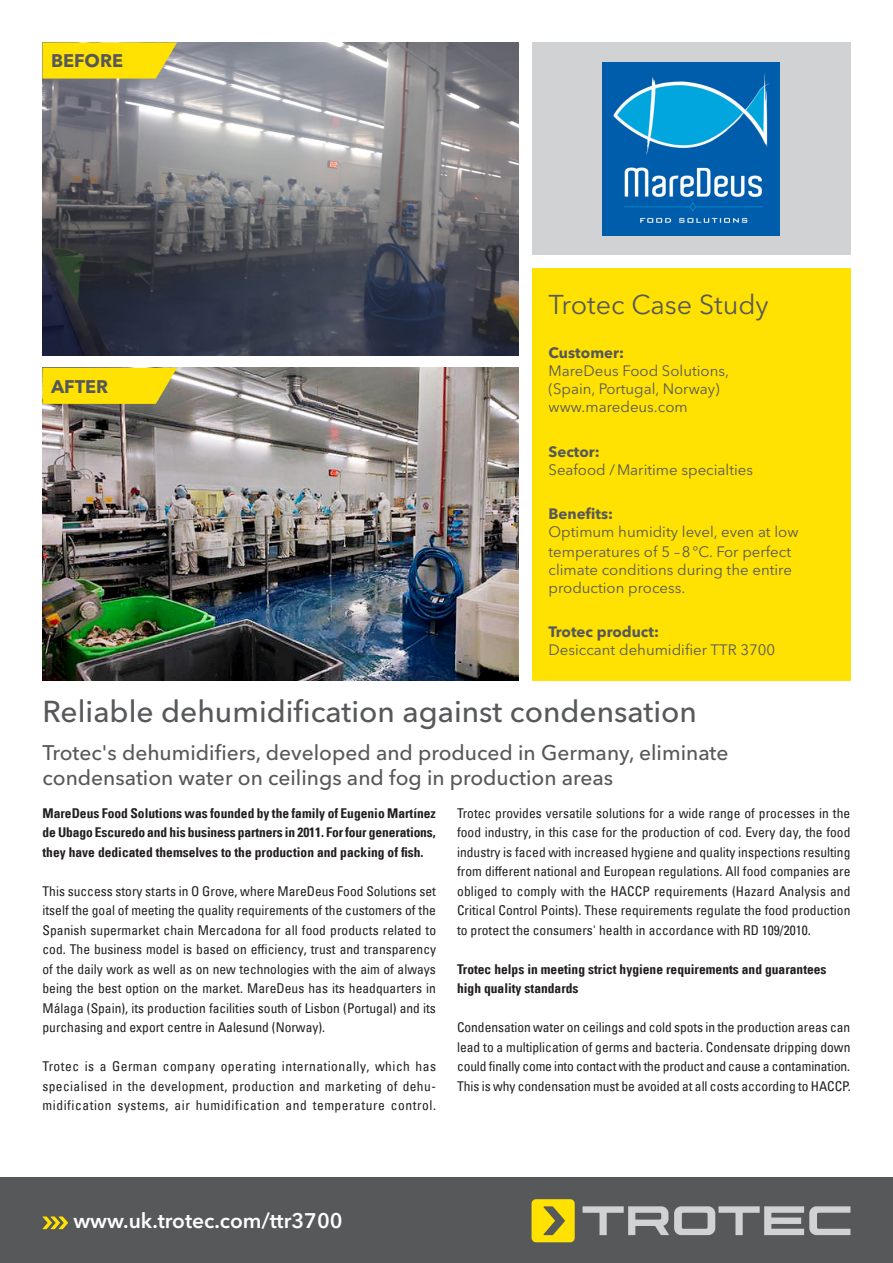
<style>
.page{position:relative;width:893px;height:1263px;background:#fff}
.page>*{position:absolute;margin:0;border:0;box-sizing:border-box;transform-origin:0 0}
.t1{font:500 30px "Avenir Next W1 G";color:#57585a}
.t2{font:27px "Avenir Next W1 G";color:#57585a}
.t3{font:500 21px/25.2px "Avenir Next W1 G";color:#57585a}
.t4{font:600 21px "Avenir Next W1 G";color:#fff}
.t5{font:700 18.15px "Avenir Next W1 G";color:#57585a}
.t6{font:15px/18px "Avenir Next W1 G";color:#57585a}
.t7{font:condensed 13.5px/19.5px "Univers Com 57";color:#231f20;text-align:justify}
.t8{font:13.5px/19.5px "Univers Com 67 Bold Cond";color:#231f20;text-align:justify}
.s1{font-weight:700}
</style>
<div class="page">
<div style="left:0;top:1178px;width:893px;height:85px;background:#57585a"></div>
<svg style="left:531px;top:1199px;width:44px;height:43px;background:#e0c811"></svg>
<svg style="left:582px;top:1206px;width:268px;height:29px"></svg>
<div style="left:531px;top:268px;width:319px;height:412px;background:#ffe201"></div>
<div style="left:531px;top:43px;width:319px;height:212px;background:#d1d2d4"></div>
<img style="left:602px;top:62px;width:177px;height:173px">
<svg style="left:42px;top:1216px;width:26px;height:13px"></svg>
<img style="left:43px;top:368px;width:476px;height:312px">
<img style="left:43px;top:43px;width:476px;height:312px">
<svg style="left:43px;top:43px;width:134px;height:36px;background:#f6dc10"></svg>
<svg style="left:43px;top:368px;width:134px;height:36px;background:#f5da0b"></svg>
<p class="t5" style="left:51px;top:50px;width:74px">BEFORE</p>
<p class="t5" style="left:51px;top:375px;width:59px">AFTER</p>
<p class="t2" style="left:549px;top:288px;width:222px">Trotec Case Study</p>
<p class="t6" style="left:549px;top:344px;width:182px"><span class="s1">Customer:<br></span>MareDeus Food Solutions, (Spain, Portugal, Norway) www.maredeus.com</p>
<p class="t6" style="left:549px;top:443px;width:206px"><span class="s1">Sector:<br></span>Seafood /Maritime specialties</p>
<p class="t6" style="left:549px;top:505px;width:252px"><span class="s1">Benefits:<br></span>Optimum humidity level, even at low</p>
<p class="t6" style="left:549px;top:543px;width:245px;text-align:justify">temperatures of 5 –8°C. For perfect climate conditions during the entire production process.</p>
<p class="t6" style="left:549px;top:623px;width:228px"><span class="s1">Trotec product:<br></span>Desiccant dehumidifier TTR 3700</p>
<p class="t1" style="left:43px;top:694px;width:656px">Reliable dehumidification against condensation</p>
<p class="t3" style="left:43px;top:740px;width:687px">Trotec's dehumidifiers, developed and produced in Germany, eliminate condensation water on ceilings and fog in production areas</p>
<p class="t8" style="left:43px;top:803px;width:395px">MareDeus Food Solutions was founded by the family of Eugenio Martínez de Ubago Escuredo and his business partners in 2011. For four generations, they have dedicated themselves to the production and packing of fish.</p>
<p class="t7" style="left:43px;top:881px;width:395px">This success story starts in O Grove, where MareDeus Food Solutions set itself the goal of meeting the quality requirements of the customers of the Spanish supermarket chain Mercadona for all food products related to cod. The business model is based on efficiency, trust and transparency of the daily work as well as on new technologies with the aim of always being the best option on the market. MareDeus has its headquarters in Málaga (Spain), its production facilities south of Lisbon (Portugal) and its purchasing and export centre in Aalesund (Norway).</p>
<p class="t7" style="left:43px;top:1056px;width:395px">Trotec is a German company operating internationally, which has specialised in the development, production and marketing of dehu&shy;midification systems, air humidification and temperature control.</p>
<p class="t7" style="left:457px;top:803px;width:395px">Trotec provides versatile solutions for a wide range of processes in the food industry, in this case for the production of cod. Every day, the food industry is faced with increased hygiene and quality inspections resulting from different national and European regulations. All food companies are obliged to comply with the HACCP requirements (Hazard Analysis and Critical Control Points). These requirements regulate the food production to protect the consumers' health in accordance with RD 109/2010.</p>
<p class="t8" style="left:457px;top:959px;width:371px">Trotec helps in meeting strict hygiene requirements and guarantees high quality standards</p>
<p class="t7" style="left:457px;top:1017px;width:395px">Condensation water on ceilings and cold spots in the production areas can lead to a multiplication of germs and bacteria. Condensate dripping down could finally come into contact with the product and cause a contamination.<br>This is why condensation must be avoided at all costs according to HACCP.</p>
<p class="t4" style="left:73px;top:1208px;width:271px">www.uk.trotec.com/ttr3700</p>
</div>
